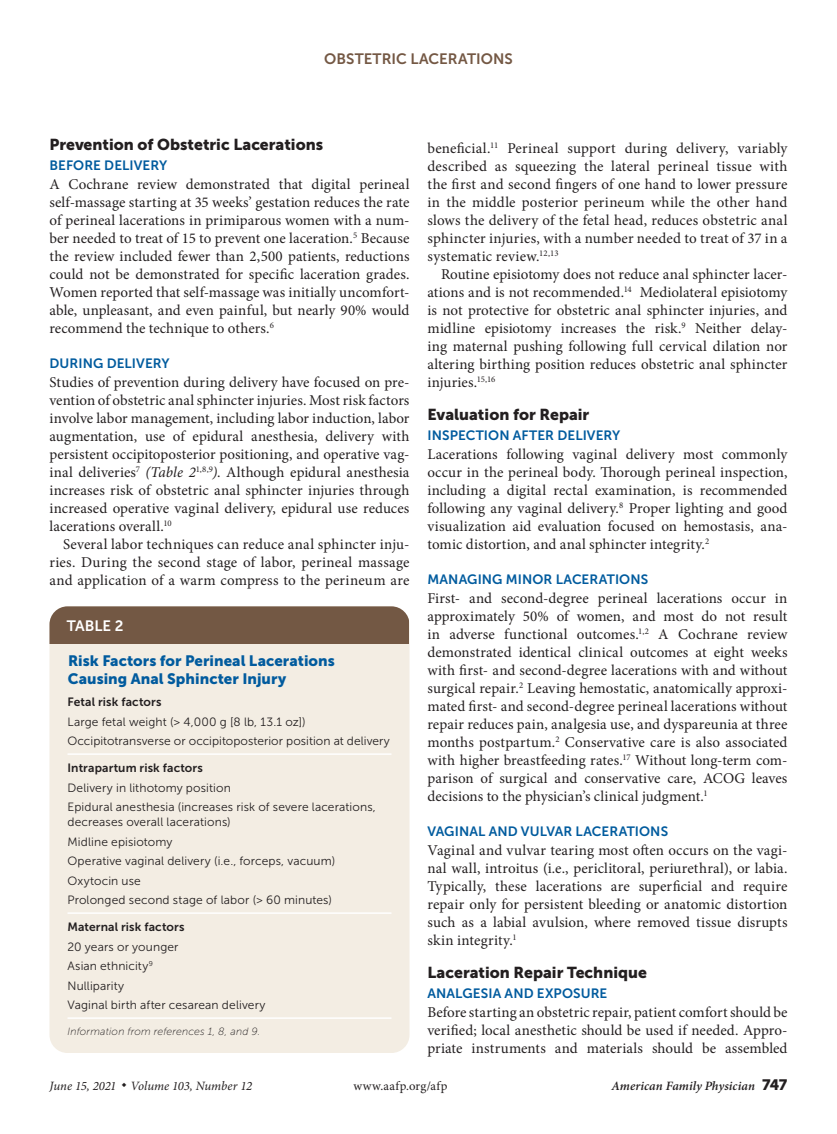
<style>
.page{position:relative;width:837px;height:1134px;background:#fff}
.page>*{position:absolute;margin:0;border:0;box-sizing:border-box;transform-origin:0 0}
.head1{font:15.75px "Museo Sans 900";color:#231f20}
.body_noindent{font:15px/18px "Minion Pro";letter-spacing:.005em;color:#231f20;text-align:justify}
.body_text{font:15px/18px "Minion Pro";letter-spacing:.01em;color:#231f20;text-align:justify}
.table_title{font:15px/18px "Museo Sans 900";letter-spacing:.005em;color:#015b9e}
.t1{font:15px "Museo Sans 700";letter-spacing:.005em;color:#745844}
.table{font:15px "Museo Sans 700";color:#fff}
.head2{font:13.5px "Museo Sans 700";letter-spacing:.01em;color:#015b9e}
.head2_nospace{font:13.5px "Museo Sans 700";letter-spacing:.01em;color:#015b9e}
.t2{font:italic 12.75px "Minion Pro";letter-spacing:-.005em;color:#231f20}
.t3{font:italic 600 12.75px "Minion Pro";letter-spacing:.005em;color:#231f20}
.t4{font:12.75px "Minion Pro";letter-spacing:.03em;color:#231f20}
.table_data_last_col{font:12px/15px "Museo Sans 300";letter-spacing:.01em;color:#231f20}
.table_data_last_col-2{font:12px "Museo Sans 700";letter-spacing:.01em;color:#231f20}
.table_fig_note{font:italic 10.5px "Museo Sans 100";letter-spacing:.015em;color:#231f20}
.s1{font-style:italic}
.s2{font-family:"Museo Sans 900";font-weight:400;font-style:normal;font-size:15px}
</style>
<div class="page">
<div style="left:50px;top:606px;width:360px;height:447px;background:#f3ede3;border-radius:18px"></div>
<hr style="left:68px;top:753px;width:324px;height:2px;background:#fff">
<hr style="left:68px;top:912px;width:324px;height:2px;background:#fff">
<hr style="left:68px;top:1017px;width:324px;height:2px;background:#fff">
<div style="left:50px;top:606px;width:360px;height:38px;background:#735844"></div>
<p class="t1" style="left:324px;top:50px;width:190px">OBSTETRIC LACERATIONS</p>
<p class="head1" style="left:50px;top:136px;width:275px">Prevention of Obstetric Lacerations</p>
<p class="head2_nospace" style="left:50px;top:157px;width:119px">BEFORE DELIVERY</p>
<p class="body_noindent" style="left:50px;top:175px;width:362px">A Cochrane review demonstrated that digital perineal self-massage starting at 35 weeks’ gestation reduces the rate of perineal lacerations in primiparous women with a num&shy;ber needed to treat of 15 to prevent one laceration.<sup>5</sup> Because the review included fewer than 2,500 patients, reductions could not be demonstrated for specific laceration grades.<br>Women reported that self-massage was initially uncomfort&shy;able, unpleasant, and even painful, but nearly 90% would recommend the technique to others.<sup>6</sup></p>
<p class="head2" style="left:50px;top:355px;width:122px">DURING DELIVERY</p>
<p class="body_noindent" style="left:50px;top:373px;width:362px">Studies of prevention during delivery have focused on pre&shy;vention of obstetric anal sphincter injuries. Most risk factors involve labor management, including labor induction, labor augmentation, use of epidural anesthesia, delivery with persistent occipitoposterior positioning, and operative vag&shy;inal deliveries<sup>7</sup> <span class="s1">(Table 2</span><sup>1,8,9</sup><span class="s1">)</span>. Although epidural anesthesia increases risk of obstetric anal sphincter injuries through increased operative vaginal delivery, epidural use reduces lacerations overall.<sup>10</sup></p>
<p class="body_text" style="left:50px;top:535px;width:362px;text-indent:14px">Several labor techniques can reduce anal sphincter inju&shy;ries. During the second stage of labor, perineal massage and application of a warm compress to the perineum are</p>
<p class="table" style="left:67px;top:618px;width:58px">TABLE 2</p>
<p class="table_title" style="left:68px;top:651px;width:269px">Risk Factors for Perineal Lacerations<br>Causing Anal Sphincter Injury</p>
<p class="table_data_last_col-2" style="left:68px;top:695px;width:96px">Fetal risk factors</p>
<p class="table_data_last_col" style="left:68px;top:714px;width:240px">Large fetal weight (&gt; 4,000 g [8 lb, 13.1 oz])</p>
<p class="table_data_last_col" style="left:68px;top:734px;width:324px">Occipitotransverse or occipitoposterior position at delivery</p>
<p class="table_data_last_col-2" style="left:68px;top:761px;width:137px">Intrapartum risk factors</p>
<p class="table_data_last_col" style="left:68px;top:780px;width:165px">Delivery in lithotomy position</p>
<p class="table_data_last_col" style="left:68px;top:800px;width:310px">Epidural anesthesia (increases risk of severe lacerations, decreases overall lacerations)</p>
<p class="table_data_last_col" style="left:68px;top:834px;width:107px">Midline episiotomy</p>
<p class="table_data_last_col" style="left:68px;top:854px;width:269px">Operative vaginal delivery (i.e., forceps, vacuum)</p>
<p class="table_data_last_col" style="left:68px;top:873px;width:75px">Oxytocin use</p>
<p class="table_data_last_col" style="left:68px;top:893px;width:266px">Prolonged second stage of labor (&gt; 60 minutes)</p>
<p class="table_data_last_col-2" style="left:68px;top:920px;width:119px">Maternal risk factors</p>
<p class="table_data_last_col" style="left:68px;top:939px;width:113px">20 years or younger</p>
<p class="table_data_last_col" style="left:68px;top:959px;width:87px">Asian ethnicity<sup>9</sup></p>
<p class="table_data_last_col" style="left:68px;top:978px;width:58px">Nulliparity</p>
<p class="table_data_last_col" style="left:68px;top:998px;width:200px">Vaginal birth after cesarean delivery</p>
<p class="table_fig_note" style="left:68px;top:1026px;width:194px">Information from references 1, 8, and 9.</p>
<p class="body_text" style="left:428px;top:139px;width:362px">beneficial.<sup>11</sup> Perineal support during delivery, variably described as squeezing the lateral perineal tissue with the first and second fingers of one hand to lower pressure in the middle posterior perineum while the other hand slows the delivery of the fetal head, reduces obstetric anal sphincter injuries, with a number needed to treat of 37 in a systematic review.<sup>12,13</sup></p>
<p class="body_text" style="left:428px;top:265px;width:362px;text-indent:14px">Routine episiotomy does not reduce anal sphincter lacer&shy;ations and is not recommended.<sup>14</sup> Mediolateral episiotomy is not protective for obstetric anal sphincter injuries, and midline episiotomy increases the risk.<sup>9</sup> Neither delay&shy;ing maternal pushing following full cervical dilation nor altering birthing position reduces obstetric anal sphincter injuries.<sup>15,16</sup></p>
<p class="head1" style="left:428px;top:406px;width:163px">Evaluation for Repair</p>
<p class="head2_nospace" style="left:428px;top:427px;width:194px">INSPECTION AFTER DELIVERY</p>
<p class="body_noindent" style="left:428px;top:445px;width:362px">Lacerations following vaginal delivery most commonly occur in the perineal body. Thorough perineal inspection, including a digital rectal examination, is recommended following any vaginal delivery.<sup>8</sup> Proper lighting and good visualization aid evaluation focused on hemostasis, ana&shy;tomic distortion, and anal sphincter integrity.<sup>2</sup></p>
<p class="head2" style="left:428px;top:571px;width:222px">MANAGING MINOR LACERATIONS</p>
<p class="body_noindent" style="left:428px;top:589px;width:362px">First- and second-degree perineal lacerations occur in approximately 50% of women, and most do not result in adverse functional outcomes.<sup>1,2</sup> A Cochrane review demonstrated identical clinical outcomes at eight weeks with first- and second-degree lacerations with and without surgical repair.<sup>2</sup> Leaving hemostatic, anatomically approxi&shy;mated first- and second-degree perineal lacerations without repair reduces pain, analgesia use, and dyspareunia at three months postpartum.<sup>2</sup> Conservative care is also associated with higher breastfeeding rates.<sup>17</sup> Without long-term com&shy;parison of surgical and conservative care, ACOG leaves decisions to the physician’s clinical judgment.<sup>1</sup></p>
<p class="head2" style="left:428px;top:823px;width:242px">VAGINAL AND VULVAR LACERATIONS</p>
<p class="body_noindent" style="left:428px;top:841px;width:362px">Vaginal and vulvar tearing most often occurs on the vagi&shy;nal wall, introitus (i.e., periclitoral, periurethral), or labia.<br>Typically, these lacerations are superficial and require repair only for persistent bleeding or anatomic distortion such as a labial avulsion, where removed tissue disrupts skin integrity.<sup>1</sup></p>
<p class="head1" style="left:428px;top:964px;width:221px">Laceration Repair Technique</p>
<p class="head2_nospace" style="left:428px;top:985px;width:181px">ANALGESIA AND EXPOSURE</p>
<p class="body_noindent" style="left:428px;top:1003px;width:362px">Before starting an obstetric repair, patient comfort should be verified; local anesthetic should be used if needed. Appro&shy;priate instruments and materials should be assembled</p>
<p class="t2" style="left:50px;top:1078px;width:204px">June 15, 2021 ◆ Volume 103, Number 12</p>
<p class="t4" style="left:353px;top:1078px;width:96px">www.aafp.org/afp</p>
<p class="t3" style="left:611px;top:1077px;width:178px">American Family Physician <span class="s2">747</span></p>
</div>
